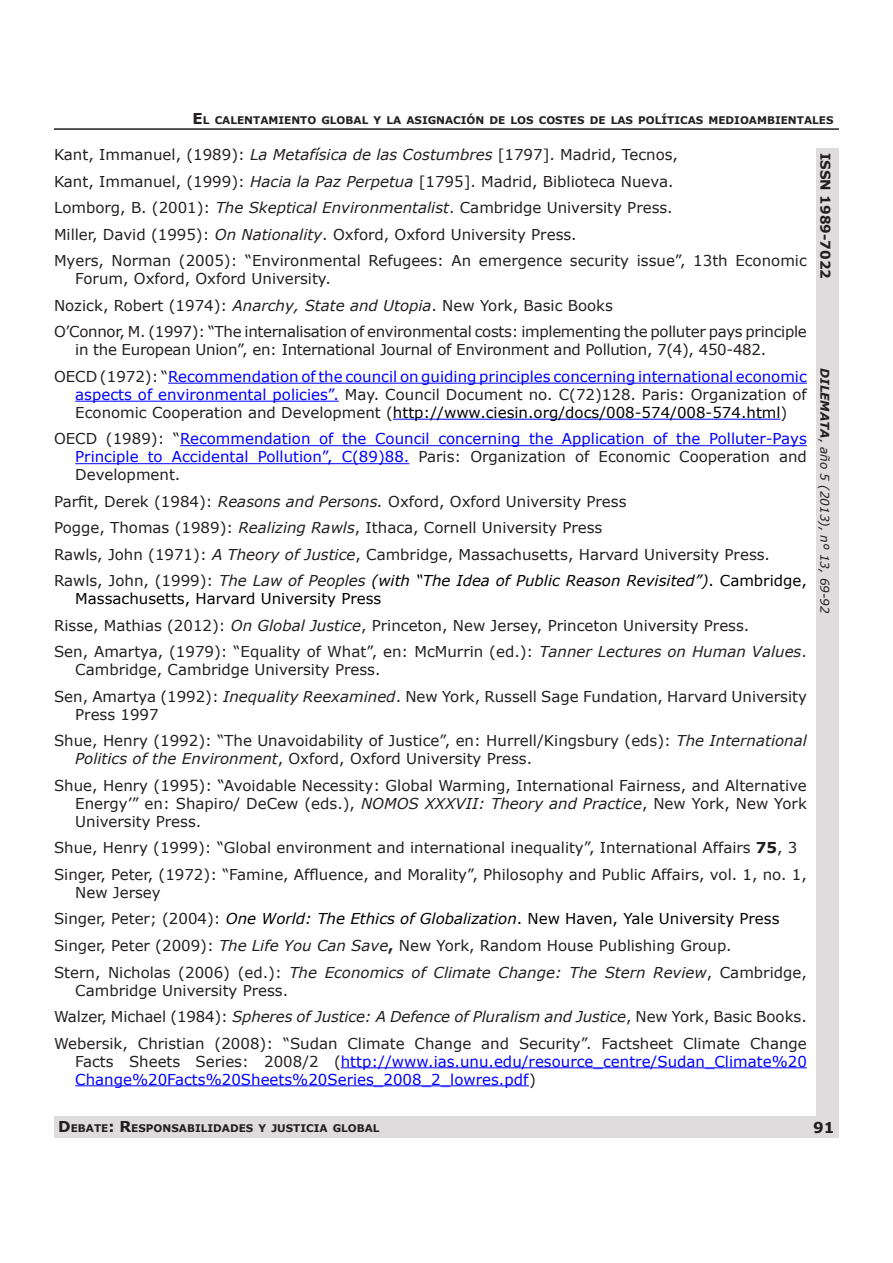
<style>
.page{position:relative;width:893px;height:1263px;background:#fff}
.page>*{position:absolute;margin:0;border:0;box-sizing:border-box;transform-origin:0 0}
.Referencias{font:15px/18px "Verdana";color:#231f20}
.Referencias-2{font:15px/18px "Verdana";color:#00f;text-align:justify}
.Referencias-3{font:15px/18px "Verdana";letter-spacing:-.02em;color:#231f20}
.Referencias-4{font:15px/18px "Verdana";color:#000}
.Referencias-5{font:italic 15px "Verdana";letter-spacing:-.01em;color:#231f20}
.Referencias-6{font:italic 15px "Verdana";color:#000}
.t1{font:700 15px "Verdana";color:#231f20}
.t2{font:700 13.5px "Verdana";color:#231f20}
.t3{font:italic 12px "Verdana";color:#231f20}
.t4{font:700 10.5px "Verdana";color:#231f20}
.s1{font-size:15px}
.s2{font-style:italic}
.s3{color:#231f20}
.s4{color:#00000a}
.s5{font-style:italic;color:#231f20}
.s6{font-weight:700}
.s7{font-style:inherit}
.s8{font-style:normal;color:#231f20}
.s9{font-style:normal}
.s10{color:#00f}
</style>
<div class="page">
<div style="left:816px;top:150px;width:23px;height:983px;background:#dfdcdd"></div>
<hr style="left:54px;top:128px;width:785px;height:2px;background:#231f20">
<div style="left:54px;top:1116px;width:785px;height:21px;background:#dfdcdd"></div>
<div style="left:816px;top:149px;width:23px;height:144px;background:#dfdcdd"></div>
<hr style="left:168px;top:383px;width:639px;height:1px;background:#00f">
<hr style="left:75px;top:401px;width:264px;height:1px;background:#00f">
<hr style="left:393px;top:419px;width:388px;height:1px;background:#00f">
<hr style="left:180px;top:445px;width:627px;height:1px;background:#00f">
<hr style="left:75px;top:463px;width:334px;height:1px;background:#00f">
<hr style="left:341px;top:1067px;width:466px;height:1px;background:#00f">
<hr style="left:75px;top:1085px;width:454px;height:1px;background:#00f">
<p class="t4" style="left:193px;top:114px;width:642px"><span class="s1">E</span>L CALE NTAMIE NTO GLOBAL Y LA ASIGNACIÓN DE LOS COSTES DE LAS POLÍTICAS ME DIOAMBIE NTALES</p>
<p class="Referencias" style="left:54px;top:145px;width:626px">Kant, Immanuel, (1989): <span class="s2">La Metafísica de las Costumbres</span> [1797]. Madrid, Tecnos,</p>
<p class="Referencias" style="left:54px;top:172px;width:621px">Kant, Immanuel, (1999): <span class="s2">Hacia la Paz Perpetua</span> [1795]. Madrid, Biblioteca Nueva.</p>
<p class="Referencias" style="left:54px;top:198px;width:620px">Lomborg, B. (2001): <span class="s2">The Skeptical Environmentalist</span>. Cambridge University Press.</p>
<p class="Referencias" style="left:54px;top:225px;width:524px">Miller, David (1995): <span class="s2">On Nationality</span>. Oxford, Oxford University Press.</p>
<p class="Referencias" style="left:75px;top:251px;width:733px;text-indent:-21px">Myers, Norman (2005): “Environmental Refugees: An emergence security issue”, 13th Economic<br>Forum, Oxford, Oxford University.</p>
<p class="Referencias" style="left:54px;top:296px;width:560px">Nozick, Robert (1974): <span class="s2">Anarchy, State and Utopia</span>. New York, Basic Books</p>
<p class="Referencias-3" style="left:75px;top:322px;width:733px;text-indent:-21px">O’Connor, M. (1997): “The internalisation of environmental costs: implementing the polluter pays principle in the European Union”, en: International Journal of Environment and Pollution, 7(4), 450-482.</p>
<p class="Referencias-2" style="left:75px;top:367px;width:733px;text-indent:-21px"><span class="s3">OECD (1972): “</span>Recommendation of the council on guiding principles concerning international economic aspects of environmental policies”. <span class="s3">May. Council Document no. C(72)128. Paris: Organization of Economic Cooperation and Development (</span><span class="s4">http://www.ciesin.org/docs/008-574/008-574.html</span><span class="s3">)</span></p>
<p class="Referencias-2" style="left:75px;top:429px;width:733px;text-indent:-21px"><span class="s3">OECD (1989): “</span>Recommendation of the Council concerning the Application of the Polluter-Pays Principle to Accidental Pollution”, C(89)88. <span class="s3">Paris: Organization of Economic Cooperation and Development.</span></p>
<p class="Referencias" style="left:54px;top:492px;width:574px">Parfit, Derek (1984): <span class="s2">Reasons and Persons.</span> Oxford, Oxford University Press</p>
<p class="Referencias" style="left:54px;top:518px;width:550px">Pogge, Thomas (1989): <span class="s2">Realizing Rawls</span>, Ithaca, Cornell University Press</p>
<p class="Referencias" style="left:54px;top:545px;width:718px">Rawls, John (1971): <span class="s2">A Theory of Justice</span>, Cambridge, Massachusetts, Harvard University Press.</p>
<p class="Referencias-4" style="left:75px;top:571px;width:733px;text-indent:-21px"><span class="s3">Rawls, John, (1999):</span> <span class="s5">The Law of Peoples</span> <span class="s2">(with “The Idea of Public Reason Revisited”)</span>. Cambridge,<br>Massachusetts, Harvard University Press</p>
<p class="Referencias" style="left:54px;top:616px;width:697px">Risse, Mathias (2012): <span class="s2">On Global Justice</span>, Princeton, New Jersey, Princeton University Press.</p>
<p class="Referencias" style="left:75px;top:642px;width:733px;text-indent:-21px">Sen, Amartya, (1979): “Equality of What”, en: McMurrin (ed.): <span class="s2">Tanner Lectures on Human Values</span>.<br>Cambridge, Cambridge University Press.</p>
<p class="Referencias" style="left:75px;top:687px;width:733px;text-indent:-21px">Sen, Amartya (1992): <span class="s2">Inequality Reexamined</span>. New York, Russell Sage Fundation, Harvard University<br>Press 1997</p>
<p class="Referencias" style="left:75px;top:731px;width:733px;text-indent:-21px">Shue, Henry (1992): “The Unavoidability of Justice”, en: Hurrell/Kingsbury (eds): <span class="s2">The International<br>Politics of the Environment</span>, Oxford, Oxford University Press.</p>
<p class="Referencias" style="left:75px;top:776px;width:733px;text-align:justify;text-indent:-21px">Shue, Henry (1995): “Avoidable Necessity: Global Warming, International Fairness, and Alternative Energy’” en: Shapiro/ DeCew (eds.), <span class="s2">NOMOS XXXVII: Theory and Practice</span>, New York, New York University Press.</p>
<p class="Referencias" style="left:54px;top:838px;width:745px">Shue, Henry (1999): “Global environment and international inequality”, International Affairs <span class="s6">75</span>, 3</p>
<p class="Referencias" style="left:75px;top:865px;width:733px;text-indent:-21px">Singer, Peter, (1972): “Famine, Affluence, and Morality<span class="s7">”,</span> Philosophy and Public Affairs, vol. 1, no. 1,<br>New Jersey</p>
<p class="Referencias-6" style="left:54px;top:909px;width:727px"><span class="s8">Singer, Peter; (2004):</span> One World: The Ethics of Globalization<span class="s9">. New Haven, Yale University Press</span></p>
<p class="Referencias" style="left:54px;top:936px;width:679px">Singer, Peter (2009): <span class="s2">The Life You Can Save</span><span class="s6">,</span> New York, Random House Publishing Group.</p>
<p class="Referencias" style="left:75px;top:962px;width:733px;text-indent:-21px">Stern, Nicholas (2006) (ed.): <span class="s2">The Economics of Climate Change: The Stern Review</span>, Cambridge,<br>Cambridge University Press.</p>
<p class="Referencias-5" style="left:54px;top:1007px;width:754px"><span class="s9">Walzer, Michael (1984):</span> Spheres of Justice: A Defence of Pluralism and Justice<span class="s9">, New York, Basic Books.</span></p>
<p class="Referencias" style="left:75px;top:1033px;width:733px;text-align:justify;text-indent:-21px">Webersik, Christian (2008): “Sudan Climate Change and Security”. Factsheet Climate Change Facts Sheets Series: 2008/2 (<span class="s10">http://www.ias.unu.edu/resource_centre/Sudan_Climate%20<br>Change%20Facts%20Sheets%20Series_2008_2_lowres.pdf</span>)</p>
<p class="t2" style="left:834px;top:153px;width:127px;rotate:90deg">ISSN 1989-7022</p>
<p class="t3" style="left:832px;top:368px;width:247px;rotate:90deg"><span class="s6">DILEMATA</span>, año 5 (2013), nº 13, 69-92</p>
<p class="t4" style="left:58px;top:1121px;width:323px"><span class="s1">D</span> E BATE <span class="s1">: R</span>ESPONSABILIDADES Y JUSTICIA GLOBAL</p>
<p class="t1" style="left:813px;top:1118px;width:23px">91</p>
</div>
